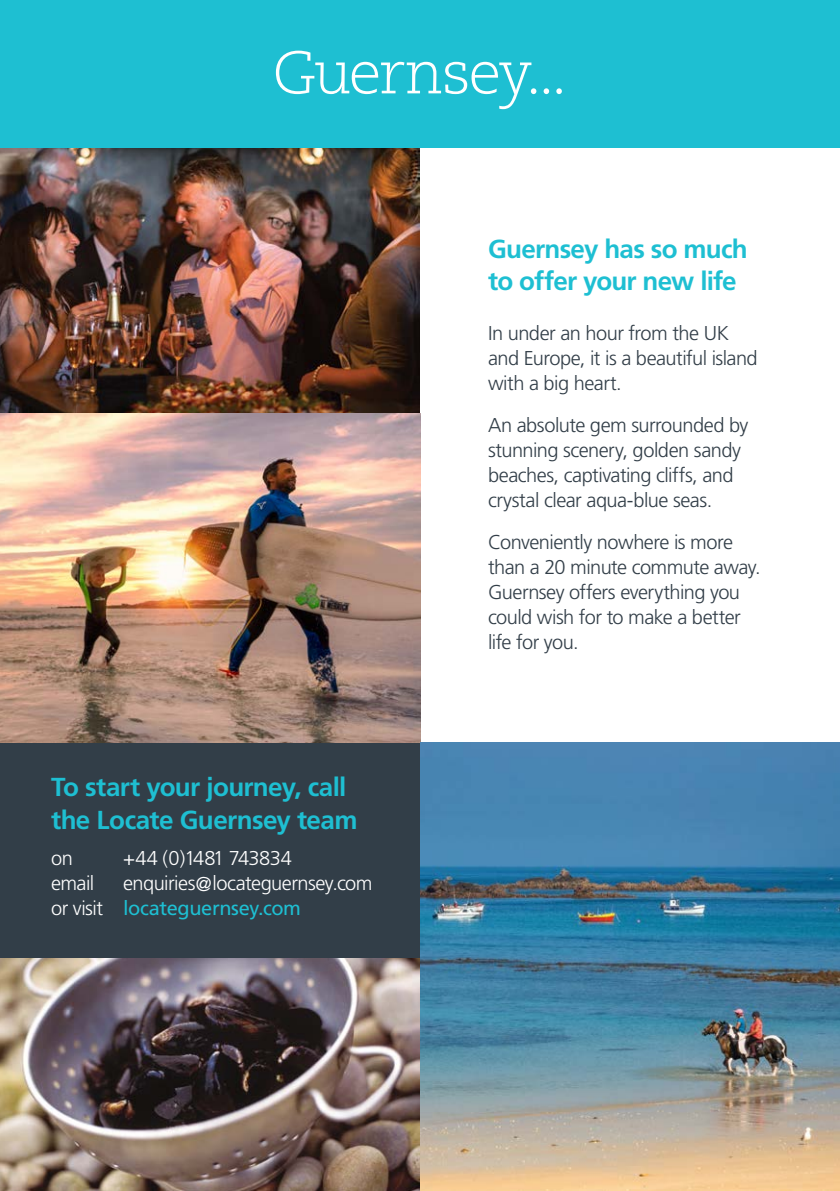
<style>
.page{position:relative;width:840px;height:1191px;background:#fff}
.page>*{position:absolute;margin:0;border:0;box-sizing:border-box;transform-origin:0 0}
.t1{font:300 60px "Caecilia LT Pro 45";letter-spacing:-.035em;color:#fff}
.t2{font:700 26px/32px "Frutiger";letter-spacing:-.025em;color:#1ebfd2}
.t3{font:300 20px/25px "Frutiger";letter-spacing:-.025em;color:#323e48}
.t4{font:300 20px/25px "Frutiger";letter-spacing:-.025em;color:#fff}
.s1{font-weight:400;color:#1ebfd2}
</style>
<div class="page">
<div style="left:0;top:743px;width:420px;height:215px;background:#323e48"></div>
<img style="left:0;top:147px;width:420px;height:596px">
<div style="left:0;top:0;width:839px;height:147px;background:#1ebfd2"></div>
<img style="left:0;top:958px;width:420px;height:233px">
<img style="left:420px;top:743px;width:419px;height:448px">
<h1 class="t1" style="left:272px;top:34px;width:296px">Guernsey...</h1>
<h2 class="t2" style="left:51px;top:771px;width:308px">To start your journey, call the Locate Guernsey team</h2>
<p class="t4" style="left:51px;top:845px;width:23px">on</p>
<p class="t4" style="left:123px;top:845px;width:170px">+44 (0)1481 743834</p>
<p class="t4" style="left:51px;top:870px;width:45px">email</p>
<p class="t4" style="left:51px;top:870px;width:323px;text-indent:72px">enquiries@locateguernsey.com or visit <span class="s1">locateguernsey.com</span></p>
<h2 class="t2" style="left:488px;top:233px;width:261px">Guernsey has so much to offer your new life</h2>
<p class="t3" style="left:488px;top:321px;width:271px">In under an hour from the UK and Europe, it is a beautiful island with a big heart.</p>
<p class="t3" style="left:488px;top:413px;width:262px">An absolute gem surrounded by stunning scenery, golden sandy beaches, captivating cliffs, and crystal clear aqua-blue seas.</p>
<p class="t3" style="left:488px;top:530px;width:274px">Conveniently nowhere is more than a 20 minute commute away.<br>Guernsey offers everything you could wish for to make a better life for you.</p>
</div>
